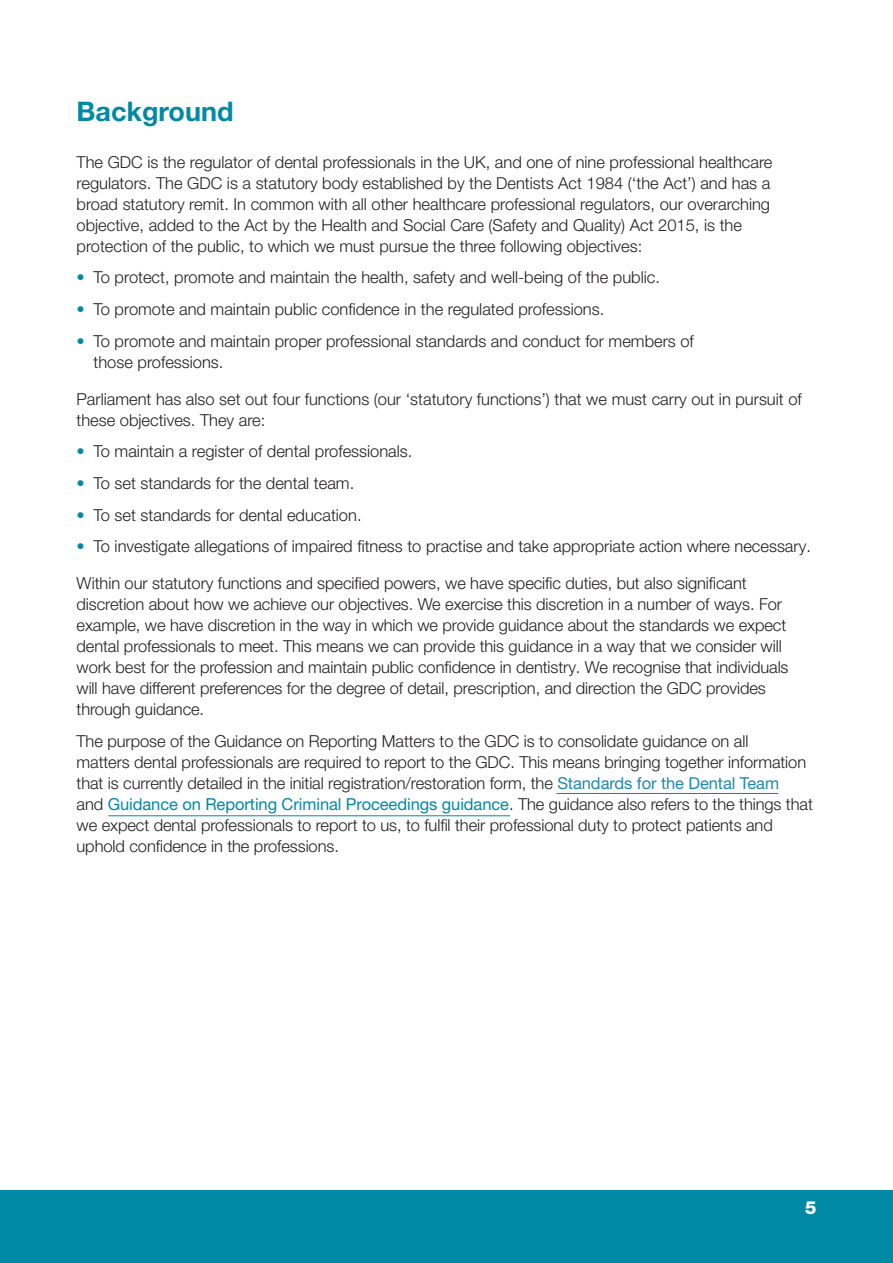
<style>
.page{position:relative;width:893px;height:1263px;background:#fff}
.page>*{position:absolute;margin:0;border:0;box-sizing:border-box;transform-origin:0 0}
.t1{font:700 27px "Helvetica Neue LT Pro";color:#0089a5}
.t2{font:800 18px "Helvetica Neue LT Pro";color:#fff}
.t3{font:300 16.5px/21px "Helvetica Neue LT Pro";letter-spacing:-.005em;color:#231f20}
.s1{color:#0089a5}
.s2{font-weight:400;color:#1e88b0}
.s3{font-weight:400;color:#0089a5}
</style>
<div class="page">
<div style="left:0;top:1191px;width:893px;height:72px;background:#0089a5"></div>
<hr style="left:108px;top:815px;width:402px;height:1px;background:#0089a5">
<hr style="left:556px;top:793px;width:222px;height:1px;background:#0089a5">
<p class="t1" style="left:77px;top:102px;width:159px">Background</p>
<p class="t3" style="left:77px;top:153px;width:697px">The GDC is the regulator of dental professionals in the UK, and one of nine professional healthcare regulators. The GDC is a statutory body established by the Dentists Act 1984 (‘the Act’) and has a broad statutory remit. In common with all other healthcare professional regulators, our overarching objective, added to the Act by the Health and Social Care (Safety and Quality) Act 2015, is the protection of the public, to which we must pursue the three following objectives:</p>
<p class="t3" style="left:77px;top:269px;width:585px"><span class="s1">•</span> To protect, promote and maintain the health, safety and well-being of the public.</p>
<p class="t3" style="left:77px;top:300px;width:529px"><span class="s1">•</span> To promote and maintain public confidence in the regulated professions.</p>
<p class="t3" style="left:94px;top:332px;width:602px;text-indent:-17px"><span class="s1">•</span> To promote and maintain proper professional standards and conduct for members of those professions.</p>
<p class="t3" style="left:77px;top:390px;width:727px">Parliament has also set out four functions (our ‘statutory functions’) that we must carry out in pursuit of these objectives. They are:</p>
<p class="t3" style="left:77px;top:443px;width:337px"><span class="s1">•</span> To maintain a register of dental professionals.</p>
<p class="t3" style="left:77px;top:474px;width:279px"><span class="s1">•</span> To set standards for the dental team.</p>
<p class="t3" style="left:77px;top:506px;width:287px"><span class="s1">•</span> To set standards for dental education.</p>
<p class="t3" style="left:77px;top:537px;width:736px"><span class="s1">•</span> To investigate allegations of impaired fitness to practise and take appropriate action where necessary.</p>
<p class="t3" style="left:77px;top:575px;width:713px">Within our statutory functions and specified powers, we have specific duties, but also significant discretion about how we achieve our objectives. We exercise this discretion in a number of ways. For example, we have discretion in the way in which we provide guidance about the standards we expect dental professionals to meet. This means we can provide this guidance in a way that we consider will work best for the profession and maintain public confidence in dentistry. We recognise that individuals will have different preferences for the degree of detail, prescription, and direction the GDC provides through guidance.</p>
<p class="t3" style="left:77px;top:732px;width:738px">The purpose of the Guidance on Reporting Matters to the GDC is to consolidate guidance on all<br>matters dental professionals are required to report to the GDC. This means bringing together information that is currently detailed in the initial registration/restoration form, the <span class="s2">Standards for the Dental Team<br></span>and <span class="s3">Guidance on Reporting Criminal Proceedings guidance</span>. The guidance also refers to the things that we expect dental professionals to report to us, to fulfil their professional duty to protect patients and uphold confidence in the professions.</p>
<p class="t2" style="left:805px;top:1197px;width:13px">5</p>
</div>
